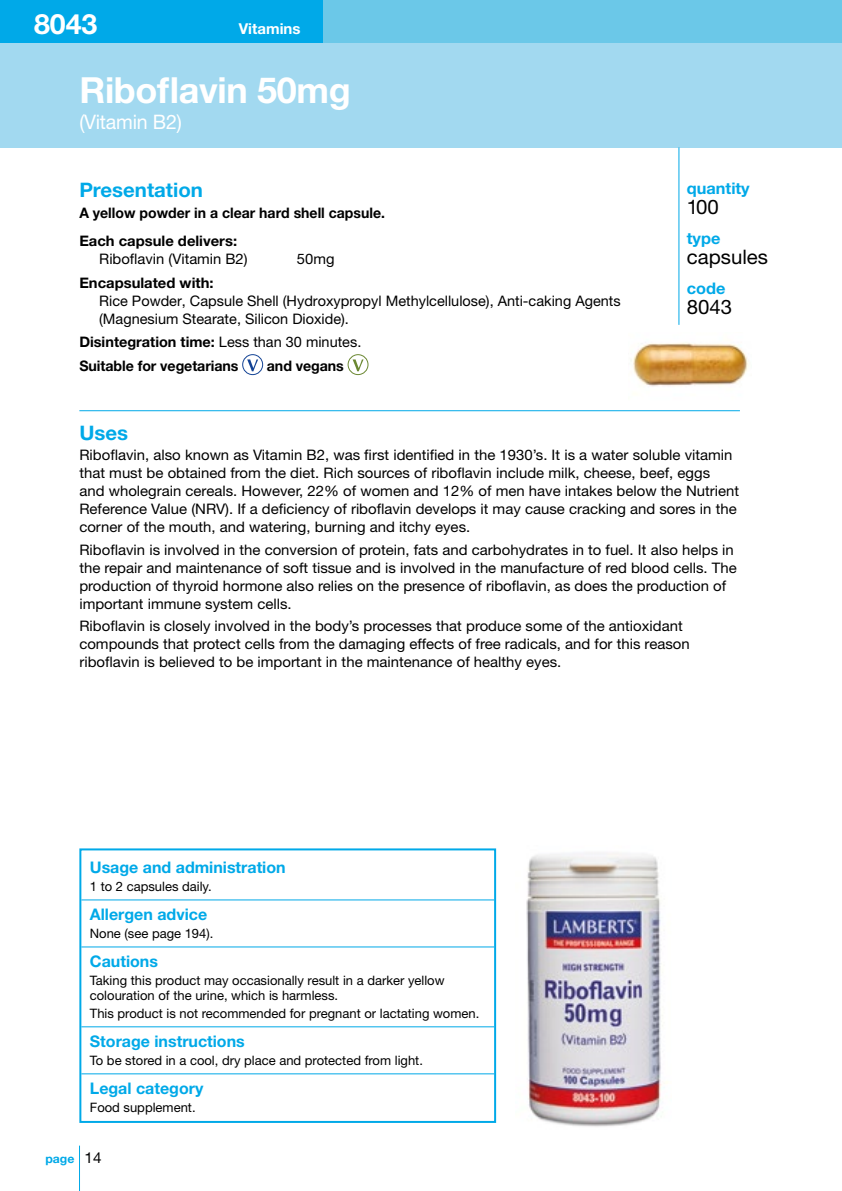
<style>
.page{position:relative;width:842px;height:1191px;background:#fff}
.page>*{position:absolute;margin:0;border:0;box-sizing:border-box;transform-origin:0 0}
.t1{font:700 36px "Helvetica Neue";letter-spacing:-.01em;color:#fff}
.t2{font:700 28px "Helvetica Neue";color:#fff}
.t3{font:700 20px "Helvetica Neue";color:#00a9e8}
.t4{font:20px "Helvetica Neue";color:#000}
.t5{font:20px "Helvetica Neue";letter-spacing:-.01em;color:#fff}
.t6{font:700 16px "Helvetica Neue";color:#00a9e8}
.t7{font:700 15px "Helvetica Neue";color:#fff}
.t8{font:14.4px/18px "Helvetica Neue";color:#000}
.t9{font:700 14.4px/28px "Helvetica Neue";color:#000}
.t10{font:13px/15px "Helvetica Neue";color:#000}
.t11{font:700 12px "Helvetica Neue";color:#00a9e8}
.s1{font-weight:400}
.s2{font-weight:400;font-size:15px;color:#000}
</style>
<div class="page">
<div style="left:0;top:0;width:842px;height:147px;background:#a2d9f0"></div>
<div style="left:0;top:0;width:842px;height:43px;background:#6bc8e8"></div>
<div style="left:0;top:0;width:323px;height:43px;background:#00a9e8"></div>
<hr style="left:79px;top:1145px;width:1px;height:46px;background:#00a9e8">
<hr style="left:79px;top:410px;width:661px;height:1px;background:#00a9e8">
<div style="left:242px;top:354px;width:21px;height:21px;border:1px solid #134395;border-radius:50%"></div>
<svg style="left:247px;top:359px;width:11px;height:12px"></svg>
<div style="left:348px;top:354px;width:20px;height:21px;border:1px solid #6b8832;border-radius:50%"></div>
<svg style="left:353px;top:359px;width:11px;height:12px"></svg>
<hr style="left:81px;top:899px;width:413px;height:1px;background:#00a9e8">
<hr style="left:81px;top:946px;width:413px;height:1px;background:#00a9e8">
<hr style="left:81px;top:1026px;width:413px;height:1px;background:#00a9e8">
<hr style="left:81px;top:1073px;width:413px;height:1px;background:#00a9e8">
<div style="left:79px;top:848px;width:417px;height:275px;border:2px solid #00a9e8"></div>
<hr style="left:678px;top:147px;width:1px;height:178px;background:#00a9e8">
<img style="left:526px;top:853px;width:142px;height:274px">
<img style="left:629px;top:342px;width:120px;height:70px">
<img style="left:634px;top:344px;width:113px;height:39px">
<h2 class="t2" style="left:34px;top:7px;width:65px">8043</h2>
<p class="t7" style="left:239px;top:20px;width:63px">Vitamins</p>
<h1 class="t1" style="left:79px;top:68px;width:273px">Riboflavin 50mg</h1>
<h3 class="t5" style="left:79px;top:110px;width:104px">(Vitamin B2)</h3>
<h3 class="t3" style="left:79px;top:178px;width:125px">Presentation</h3>
<p class="t9" style="left:79px;top:198px;width:307px">A yellow powder in a clear hard shell capsule.<br>Each capsule delivers:</p>
<p class="t8" style="left:99px;top:249px;width:150px">Riboflavin (Vitamin B2)</p>
<p class="t8" style="left:297px;top:249px;width:39px">50mg</p>
<p class="t9" style="left:79px;top:268px;width:140px">Encapsulated with:</p>
<p class="t8" style="left:99px;top:291px;width:523px">Rice Powder, Capsule Shell (Hydroxypropyl Methylcellulose), Anti-caking Agents (Magnesium Stearate, Silicon Dioxide).</p>
<p class="t9" style="left:79px;top:330px;width:283px;line-height:23.6px">Disintegration time:<span class="s1">Less than 30 minutes.<br></span>Suitable for vegetarians</p>
<p class="t9" style="left:267px;top:351px;width:79px">and vegans</p>
<p class="t6" style="left:687px;top:178px;width:64px">quantity</p>
<h3 class="t4" style="left:687px;top:195px;width:33px">100</h3>
<p class="t6" style="left:687px;top:228px;width:35px">type</p>
<h3 class="t4" style="left:687px;top:245px;width:83px">capsules</h3>
<p class="t6" style="left:687px;top:278px;width:40px">code</p>
<h3 class="t4" style="left:687px;top:295px;width:47px">8043</h3>
<h3 class="t3" style="left:79px;top:420px;width:50px">Uses</h3>
<p class="t8" style="left:79px;top:446px;width:661px">Riboflavin, also known as Vitamin B2, was first identified in the 1930’s. It is a water soluble vitamin that must be obtained from the diet. Rich sources of riboflavin include milk, cheese, beef, eggs<br>and wholegrain cereals. However, 22% of women and 12% of men have intakes below the Nutrient Reference Value (NRV). If a deficiency of riboflavin develops it may cause cracking and sores in the corner of the mouth, and watering, burning and itchy eyes.</p>
<p class="t8" style="left:79px;top:540px;width:659px">Riboflavin is involved in the conversion of protein, fats and carbohydrates in to fuel. It also helps in the repair and maintenance of soft tissue and is involved in the manufacture of red blood cells. The production of thyroid hormone also relies on the presence of riboflavin, as does the production of important immune system cells.</p>
<p class="t8" style="left:79px;top:616px;width:612px">Riboflavin is closely involved in the body’s processes that produce some of the antioxidant compounds that protect cells from the damaging effects of free radicals, and for this reason riboflavin is believed to be important in the maintenance of healthy eyes.</p>
<p class="t6" style="left:90px;top:857px;width:197px">Usage and administration</p>
<p class="t10" style="left:90px;top:878px;width:123px">1 to 2 capsules daily.</p>
<p class="t6" style="left:90px;top:904px;width:119px">Allergen advice</p>
<p class="t10" style="left:90px;top:925px;width:125px">None (see page 194).</p>
<p class="t6" style="left:90px;top:951px;width:70px">Cautions</p>
<p class="t10" style="left:90px;top:972px;width:356px">Taking this product may occasionally result in a darker yellow colouration of the urine, which is harmless.</p>
<p class="t10" style="left:90px;top:1005px;width:391px">This product is not recommended for pregnant or lactating women.</p>
<p class="t6" style="left:90px;top:1031px;width:156px">Storage instructions</p>
<p class="t10" style="left:90px;top:1052px;width:335px">To be stored in a cool, dry place and protected from light.</p>
<p class="t6" style="left:90px;top:1078px;width:115px">Legal category</p>
<p class="t10" style="left:90px;top:1099px;width:107px">Food supplement.</p>
<p class="t11" style="left:45px;top:1151px;width:58px">page <span class="s2">14</span></p>
</div>
